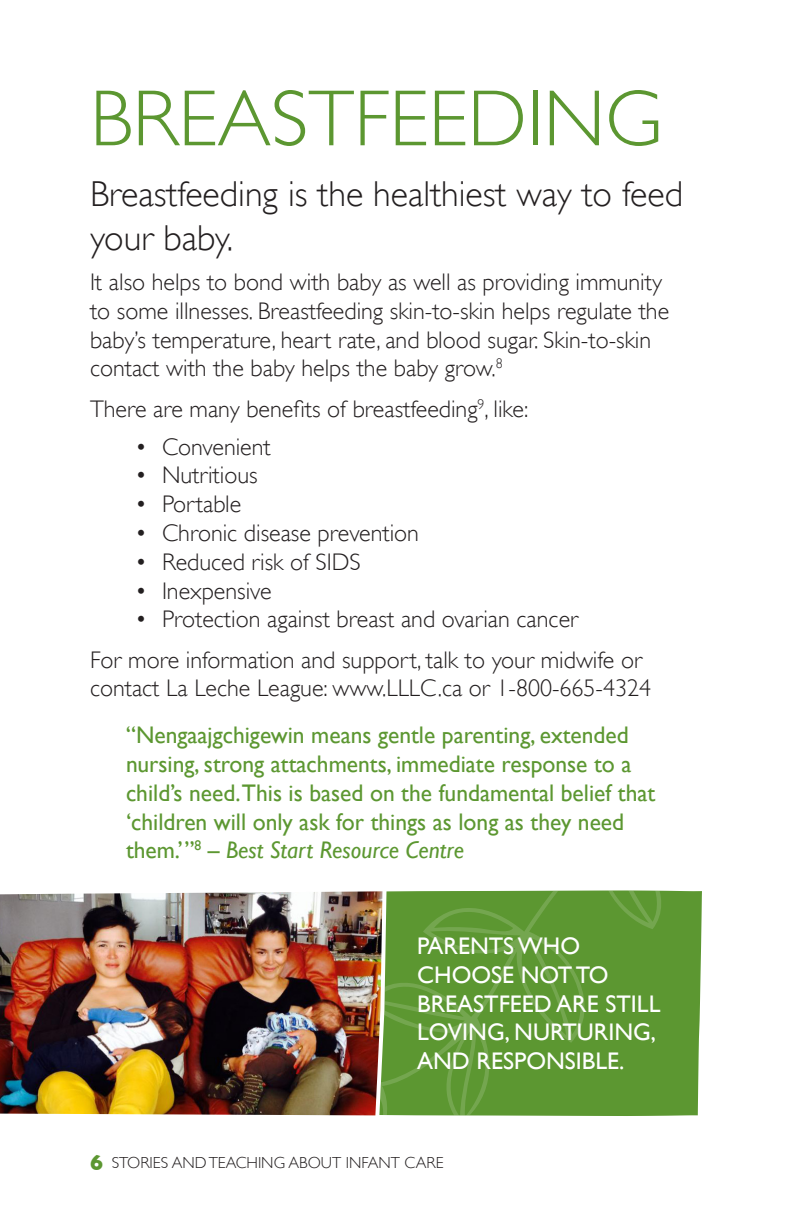
<style>
.page{position:relative;width:792px;height:1224px;background:#fff}
.page>*{position:absolute;margin:0;border:0;box-sizing:border-box;transform-origin:0 0}
.Header_1{font:300 80px "Gill Sans";color:#5c9731}
.First_Words{font:300 36px/43.2px "Gill Sans";color:#231f20}
.Body{font:300 24px/28.8px "Gill Sans";color:#231f20}
.White_Quote{font:24px/28.8px "Gill Sans";color:#5c9731}
.Pull_Quote{font:24px/28.8px "Gill Sans";color:#fff}
.Pull_Quote-2{font:300 16px "Gill Sans";color:#231f20}
.s1{font-style:italic}
.s2{font-weight:700;font-size:22px;color:#5c9731}
</style>
<div class="page">
<svg style="left:382px;top:890px;width:320px;height:226px;background:#619a37"></svg>
<img style="left:0;top:891px;width:382px;height:224px">
<p class="Header_1" style="left:90px;top:73px;width:574px">BREASTFEEDING</p>
<p class="First_Words" style="left:90px;top:173px;width:595px">Breastfeeding is the healthiest way to feed your baby.</p>
<p class="Body" style="left:90px;top:268px;width:581px">It also helps to bond with baby as well as providing immunity to some illnesses. Breastfeeding skin-to-skin helps regulate the baby’s temperature, heart rate, and blood sugar. Skin-to-skin contact with the baby helps the baby grow.<sup>8</sup></p>
<p class="Body" style="left:90px;top:394px;width:440px">There are many benefits of breastfeeding<sup>9</sup>, like:</p>
<p class="Body" style="left:135px;top:432px;width:137px">• Convenient</p>
<p class="Body" style="left:135px;top:461px;width:124px">• Nutritious</p>
<p class="Body" style="left:135px;top:490px;width:108px">• Portable</p>
<p class="Body" style="left:135px;top:518px;width:285px">• Chronic disease prevention</p>
<p class="Body" style="left:135px;top:547px;width:227px">• Reduced risk of SIDS</p>
<p class="Body" style="left:135px;top:576px;width:138px">• Inexpensive</p>
<p class="Body" style="left:135px;top:605px;width:445px">• Protection against breast and ovarian cancer</p>
<p class="Body" style="left:90px;top:645px;width:563px">For more information and support, talk to your midwife or contact La Leche League: www.LLLC.ca or 1-800-665-4324</p>
<p class="White_Quote" style="left:126px;top:720px;width:531px">“Nengaajgchigewin means gentle parenting, extended nursing, strong attachments, immediate response to a child’s need.This is based on the fundamental belief that ‘children will only ask for things as long as they need them.’”<sup>8</sup> – <span class="s1">Best Start Resource Centre</span></p>
<p class="Pull_Quote" style="left:417px;top:931px;width:245px">PARENTS WHO<br>CHOOSE NOT TO<br>BREASTFEED ARE STILL<br>LOVING, NURTURING,<br>AND RESPONSIBLE.</p>
<p class="Pull_Quote-2" style="left:90px;top:1154px;width:355px"><span class="s2">6</span> STORIES AND TEACHING ABOUT INFANT CARE</p>
</div>
